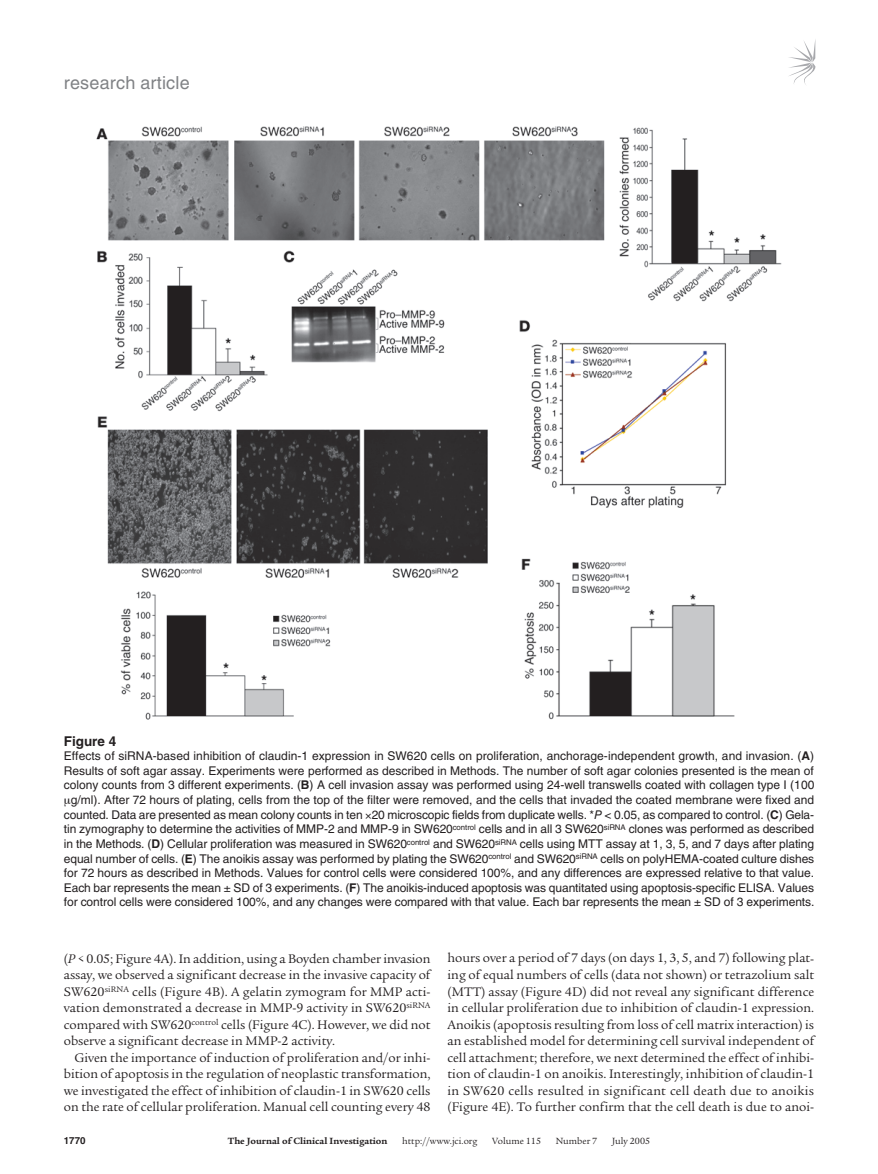
<style>
.page{position:relative;width:878px;height:1174px;background:#fff}
.page>*{position:absolute;margin:0;border:0;box-sizing:border-box;transform-origin:0 0}
.t1{font:18px "Helvetica LT Std";letter-spacing:.01em;color:#808285}
.t2{font:13.5px/16.5px "Legacy Serif Std";color:#231f20;text-align:justify}
.t3{font:700 13.5px "Helvetica LT Std";color:#231f20}
.t4{font:12px/14.5px "Helvetica LT Std";letter-spacing:-.005em;color:#231f20;text-align:center}
.t5{font:9.75px "Legacy Serif Std";color:#231f20}
.t6{font:700 9.75px "Legacy Serif Std";color:#231f20}
.t7{font:700 9.75px "Helvetica LT Std";color:#231f20}
.s1{font-weight:700}
.s2{font-style:italic}
</style>
<div class="page">
<svg style="left:789px;top:41px;width:26px;height:44px"></svg>
<img style="left:96px;top:126px;width:686px;height:594px">
<h1 class="t1" style="left:64px;top:72px;width:127px">research article</h1>
<p class="t3" style="left:64px;top:732px;width:54px">Figure 4</p>
<p class="t4" style="left:64px;top:748px;width:752px">Effects of siRNA-based inhibition of claudin-1 expression in SW620 cells on proliferation, anchorage-independent growth, and invasion. (<span class="s1">A</span>)<br>Results of soft agar assay. Experiments were performed as described in Methods. The number of soft agar colonies presented is the mean of colony counts from 3 different experiments. (<span class="s1">B</span>) A cell invasion assay was performed using 24-well transwells coated with collagen type I (100 g/ml). After 72 hours of plating, cells from the top of the filter were removed, and the cells that invaded the coated membrane were fixed and counted. Data are presented as mean colony counts in ten 20 microscopic fields from duplicate wells. *<span class="s2">P</span> &lt; 0.05, as compared to control. (<span class="s1">C</span>) Gela&shy;tin zymography to determine the activities of MMP-2 and MMP-9 in SW620<sup>control</sup> cells and in all 3 SW620<sup>siRNA</sup> clones was performed as described in the Methods. (<span class="s1">D</span>) Cellular proliferation was measured in SW620<sup>control</sup> and SW620<sup>siRNA</sup> cells using MTT assay at 1, 3, 5, and 7 days after plating equal number of cells. (<span class="s1">E</span>) The anoikis assay was performed by plating the SW620<sup>control</sup> and SW620<sup>siRNA</sup> cells on polyHEMA-coated culture dishes for 72 hours as described in Methods. Values for control cells were considered 100%, and any differences are expressed relative to that value.<br>Each bar represents the mean ± SD of 3 experiments. (<span class="s1">F</span>) The anoikis-induced apoptosis was quantitated using apoptosis-specific ELISA. Values for control cells were considered 100%, and any changes were compared with that value. Each bar represents the mean ± SD of 3 experiments.</p>
<p class="t2" style="left:64px;top:950px;width:368px">(<span class="s2">P</span> &lt; 0.05; Figure 4A). In addition, using a Boyden chamber invasion assay, we observed a significant decrease in the invasive capacity of SW620<sup>siRNA</sup> cells (Figure 4B). A gelatin zymogram for MMP acti&shy;vation demonstrated a decrease in MMP-9 activity in SW620<sup>siRNA </sup>compared with SW620<sup>control</sup> cells (Figure 4C). However, we did not observe a significant decrease in MMP-2 activity.</p>
<p class="t2" style="left:64px;top:1049px;width:368px;text-indent:11px">Given the importance of induction of proliferation and/or inhi&shy;bition of apoptosis in the regulation of neoplastic transformation, we investigated the effect of inhibition of claudin-1 in SW620 cells on the rate of cellular proliferation. Manual cell counting every 48</p>
<p class="t2" style="left:447px;top:950px;width:368px">hours over a period of 7 days (on days 1, 3, 5, and 7) following plat&shy;ing of equal numbers of cells (data not shown) or tetrazolium salt (MTT) assay (Figure 4D) did not reveal any significant difference in cellular proliferation due to inhibition of claudin-1 expression.<br>Anoikis (apoptosis resulting from loss of cell matrix interaction) is an established model for determining cell survival independent of cell attachment; therefore, we next determined the effect of inhibi&shy;tion of claudin-1 on anoikis. Interestingly, inhibition of claudin-1 in SW620 cells resulted in significant cell death due to anoikis (Figure 4E). To further confirm that the cell death is due to anoi-</p>
<p class="t7" style="left:64px;top:1134px;width:23px">1770</p>
<p class="t6" style="left:228px;top:1135px;width:161px">The Journal of Clinical Investigation</p>
<p class="t5" style="left:402px;top:1135px;width:77px">http://www.jci.org</p>
<p class="t5" style="left:492px;top:1135px;width:50px">Volume 115</p>
<p class="t5" style="left:556px;top:1135px;width:43px">Number 7</p>
<p class="t5" style="left:612px;top:1135px;width:40px">July 2005</p>
</div>
